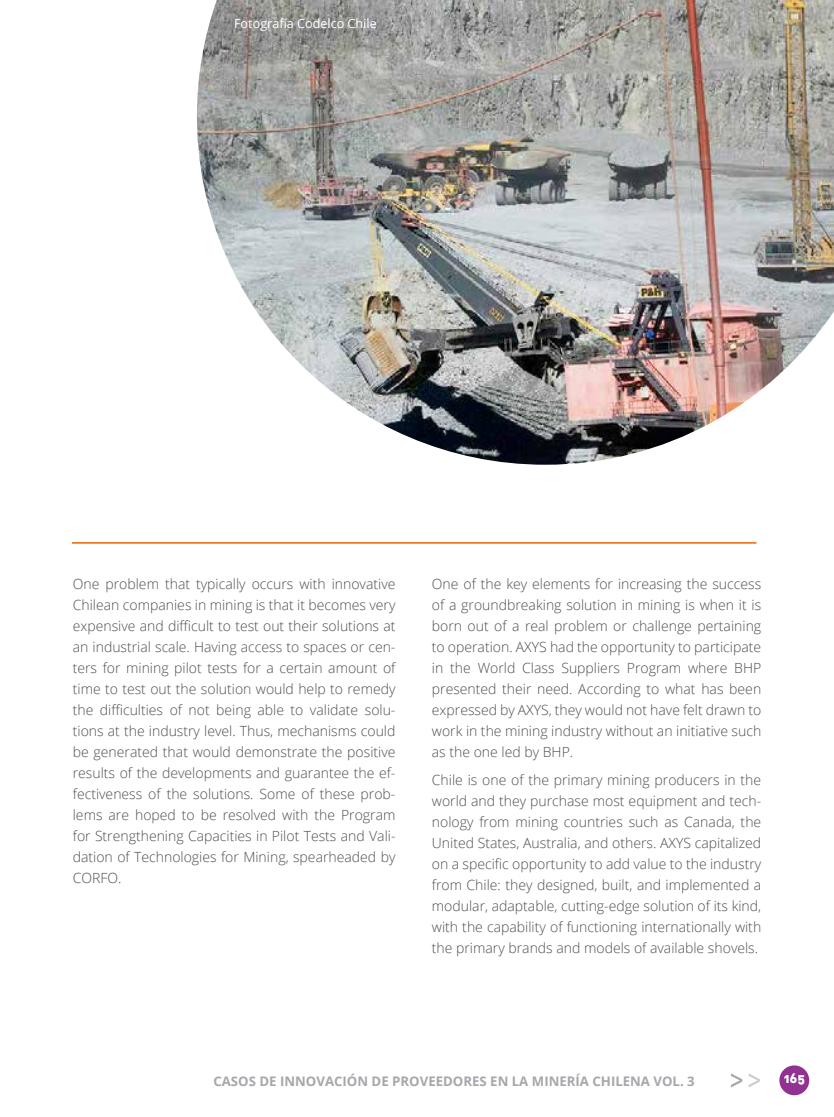
<style>
.page{position:relative;width:834px;height:1117px;background:#fff}
.page>*{position:absolute;margin:0;border:0;box-sizing:border-box;transform-origin:0 0}
.t1{font:300 14px/21px "Open Sans";color:#4d4d4f;text-align:justify}
.t2{font:700 13.12px "Open Sans";color:#a5a7aa}
.t3{font:13.12px "DIN Black Alternate";color:#fff}
.t4{font:12.6px "Open Sans";color:#fff}
</style>
<div class="page">
<svg style="left:731px;top:1073px;width:11px;height:14px"></svg>
<svg style="left:748px;top:1073px;width:11px;height:14px"></svg>
<div style="left:779px;top:1065px;width:30px;height:29px;background:#913192;border-radius:50%"></div>
<hr style="left:72px;top:542px;width:684px;height:1px;background:#f47920">
<img style="left:197px;top:0;width:636px;height:464px">
<p class="t4" style="left:234px;top:15px;width:144px">Fotografía Codelco Chile</p>
<p class="t1" style="left:73px;top:572px;width:324px">One problem that typically occurs with innovative Chilean companies in mining is that it becomes very expensive and difficult to test out their solutions at an industrial scale. Having access to spaces or cen&shy;ters for mining pilot tests for a certain amount of time to test out the solution would help to remedy the difficulties of not being able to validate solu&shy;tions at the industry level. Thus, mechanisms could be generated that would demonstrate the positive results of the developments and guarantee the ef&shy;fectiveness of the solutions. Some of these prob&shy;lems are hoped to be resolved with the Program for Strengthening Capacities in Pilot Tests and Vali&shy;dation of Technologies for Mining, spearheaded by CORFO.</p>
<p class="t1" style="left:432px;top:572px;width:331px">One of the key elements for increasing the success of a groundbreaking solution in mining is when it is born out of a real problem or challenge pertaining to operation. AXYS had the opportunity to participate in the World Class Suppliers Program where BHP presented their need. According to what has been expressed by AXYS, they would not have felt drawn to work in the mining industry without an initiative such as the one led by BHP.</p>
<p class="t1" style="left:432px;top:768px;width:331px">Chile is one of the primary mining producers in the world and they purchase most equipment and tech&shy;nology from mining countries such as Canada, the United States, Australia, and others. AXYS capitalized on a specific opportunity to add value to the industry from Chile: they designed, built, and implemented a modular, adaptable, cutting-edge solution of its kind, with the capability of functioning internationally with the primary brands and models of available shovels.</p>
<p class="t2" style="left:213px;top:1071px;width:483px">CASOS DE INNOVACIÓN DE PROVEEDORES EN LA MINERÍA CHILENA VOL. 3</p>
<p class="t3" style="left:783px;top:1068px;width:23px">165</p>
</div>
